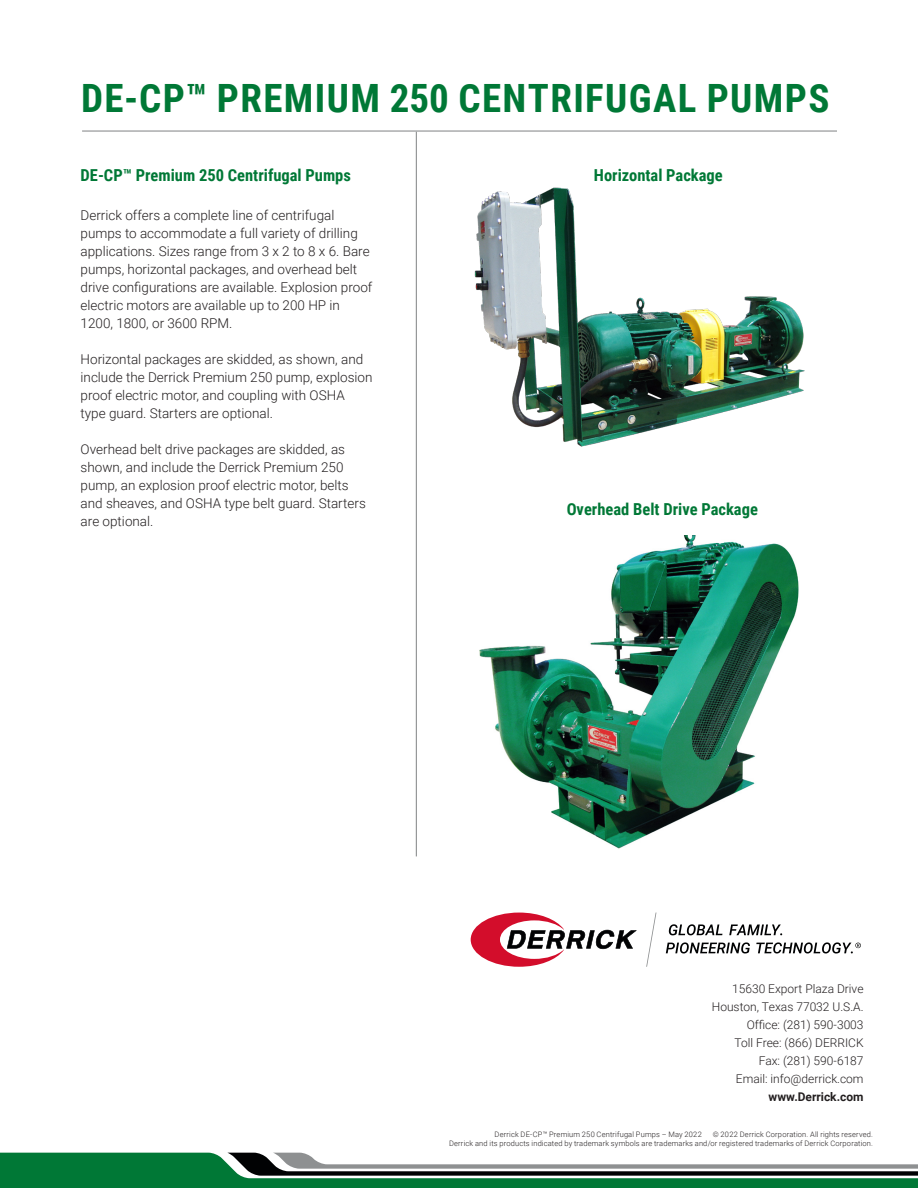
<style>
.page{position:relative;width:918px;height:1188px;background:#fff}
.page>*{position:absolute;margin:0;border:0;box-sizing:border-box;transform-origin:0 0}
.Headlines{font:700 39px "Roboto Condensed";letter-spacing:.035em;color:#007836}
.Paragraph_Header{font:700 16.5px "Roboto Condensed";color:#007836}
.Copy{font:300 13.5px/18px "Roboto";color:#231f20}
.Copy-2{font:300 12px "Roboto";color:#231f20}
.Copy-3{font:700 12px "Roboto";color:#231f20}
.t1{font:300 7.5px "Roboto";letter-spacing:.02em;color:#231f20}
</style>
<div class="page">
<hr style="left:82px;top:130px;width:755px;height:2px;background:#8e9091">
<hr style="left:416px;top:132px;width:1px;height:724px;background:#8e9091">
<svg style="left:0;top:1153px;width:918px;height:35px"></svg>
<img style="left:474px;top:187px;width:331px;height:260px">
<img style="left:479px;top:536px;width:320px;height:313px">
<svg style="left:646px;top:913px;width:10px;height:54px"></svg>
<svg style="left:669px;top:924px;width:53px;height:11px"></svg>
<svg style="left:729px;top:924px;width:53px;height:11px"></svg>
<svg style="left:666px;top:942px;width:84px;height:12px"></svg>
<svg style="left:756px;top:942px;width:105px;height:12px"></svg>
<svg style="left:471px;top:913px;width:166px;height:54px"></svg>
<p class="Headlines" style="left:81px;top:71px;width:750px">DE-CP™ PREMIUM 250 CENTRIFUGAL PUMPS</p>
<p class="Paragraph_Header" style="left:81px;top:164px;width:272px">DE-CP™ Premium 250 Centrifugal Pumps</p>
<p class="Copy" style="left:81px;top:206px;width:293px">Derrick offers a complete line of centrifugal pumps to accommodate a full variety of drilling applications. Sizes range from 3 x 2 to 8 x 6. Bare pumps, horizontal packages, and overhead belt drive configurations are available. Explosion proof electric motors are available up to 200 HP in 1200, 1800, or 3600 RPM.</p>
<p class="Copy" style="left:81px;top:350px;width:294px">Horizontal packages are skidded, as shown, and include the Derrick Premium 250 pump, explosion proof electric motor, and coupling with OSHA type guard. Starters are optional.</p>
<p class="Copy" style="left:81px;top:440px;width:287px">Overhead belt drive packages are skidded, as shown, and include the Derrick Premium 250 pump, an explosion proof electric motor, belts and sheaves, and OSHA type belt guard. Starters are optional.</p>
<p class="Paragraph_Header" style="left:594px;top:164px;width:130px">Horizontal Package</p>
<p class="Paragraph_Header" style="left:567px;top:498px;width:193px">Overhead Belt Drive Package</p>
<p class="Copy-2" style="left:732px;top:980px;width:133px">15630 Export Plaza Drive</p>
<p class="Copy-2" style="left:712px;top:998px;width:153px">Houston, Texas 77032 U.S.A.</p>
<p class="Copy-2" style="left:747px;top:1016px;width:118px">Office: (281) 590-3003</p>
<p class="Copy-2" style="left:734px;top:1034px;width:131px">Toll Free: (866) DERRICK</p>
<p class="Copy-2" style="left:759px;top:1052px;width:106px">Fax: (281) 590-6187</p>
<p class="Copy-2" style="left:736px;top:1070px;width:129px">Email: info@derrick.com</p>
<p class="Copy-3" style="left:769px;top:1088px;width:97px">www.Derrick.com</p>
<p class="t1" style="left:495px;top:1129px;width:209px">Derrick DE-CP™ Premium 250 Centrifugal Pumps – May 2022</p>
<p class="t1" style="left:713px;top:1129px;width:162px">© 2022 Derrick Corporation. All rights reserved.</p>
<p class="t1" style="left:449px;top:1138px;width:425px">Derrick and its products indicated by trademark symbols are trademarks and/or registered trademarks of Derrick Corporation.</p>
</div>
